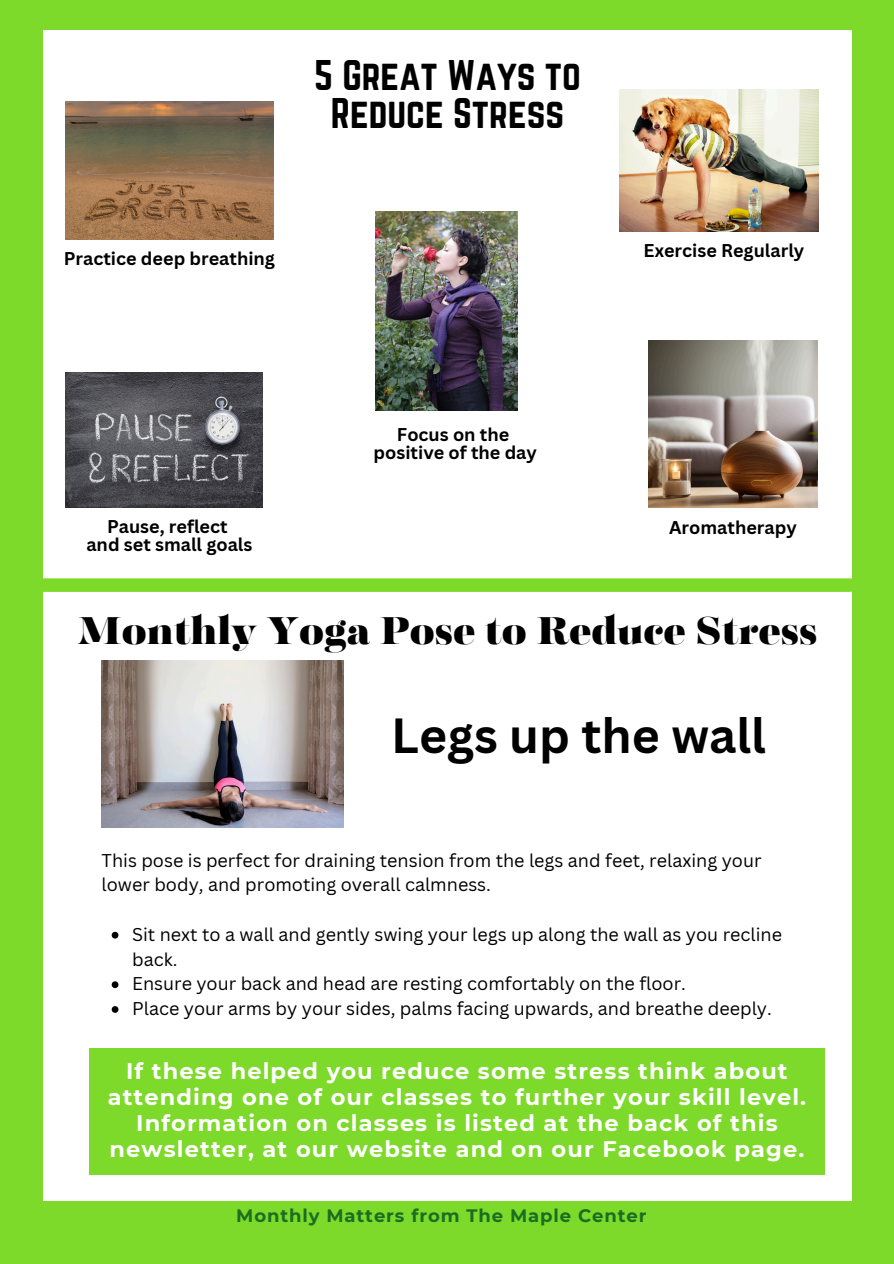
<style>
.page{position:relative;width:894px;height:1264px;background:#fff}
.page>*{position:absolute;margin:0;border:0;box-sizing:border-box;transform-origin:0 0}
.t1{font:700 48px "Canva Sans";color:#000}
.t2{font:800 39px "Fabrica";color:#000}
.t3{font:37.5px/38.2px "Norwester";color:#000;text-align:center}
.t4{font:700 22.5px/25.8px "Montserrat";letter-spacing:.05em;color:#fff;text-align:center}
.t5{font:18px/24.8px "Canva Sans";color:#000}
.t6{font:700 18px/18px "Canva Sans";color:#000;text-align:center}
.t7{font:700 18px "Montserrat";letter-spacing:.05em;color:#1a6e21}
</style>
<div class="page">
<div style="left:0;top:0;width:893px;height:1263px;background:#7dd92a"></div>
<div style="left:43px;top:30px;width:808px;height:1170px;background:#fff"></div>
<div style="left:89px;top:1047px;width:735px;height:127px;background:#7dd92a"></div>
<img style="left:101px;top:660px;width:242px;height:167px">
<img style="left:375px;top:211px;width:142px;height:199px">
<img style="left:619px;top:89px;width:198px;height:142px">
<img style="left:648px;top:341px;width:169px;height:166px">
<img style="left:65px;top:101px;width:208px;height:139px">
<img style="left:65px;top:372px;width:197px;height:135px">
<div style="left:36px;top:578px;width:820px;height:14px;background:#7dd92a;border-radius:7px"></div>
<svg style="left:112px;top:931px;width:6px;height:7px"></svg>
<svg style="left:112px;top:981px;width:6px;height:7px"></svg>
<svg style="left:112px;top:1006px;width:6px;height:6px"></svg>
<h1 class="t3" style="left:314px;top:56px;width:268px">5 Great Ways to<br>Reduce Stress</h1>
<p class="t6" style="left:64px;top:249px;width:212px">Practice deep breathing</p>
<p class="t6" style="left:86px;top:517px;width:167px">Pause, reflect<br>and set small goals</p>
<p class="t6" style="left:373px;top:425px;width:165px">Focus on the positive of the day</p>
<h4 class="t6" style="left:643px;top:241px;width:162px">Exercise Regularly</h4>
<p class="t6" style="left:669px;top:518px;width:129px">Aromatherapy</p>
<h5 class="t2" style="left:78px;top:606px;width:741px">Monthly Yoga Pose to Reduce Stress</h5>
<p class="t1" style="left:391px;top:702px;width:376px">Legs up the wall</p>
<h5 class="t5" style="left:101px;top:847px;width:661px">This pose is perfect for draining tension from the legs and feet, relaxing your lower body, and promoting overall calmness.</h5>
<p class="t5" style="left:132px;top:921px;width:651px">Sit next to a wall and gently swing your legs up along the wall as you recline back.</p>
<h5 class="t5" style="left:132px;top:971px;width:555px">Ensure your back and head are resting comfortably on the floor.</h5>
<h2 class="t5" style="left:132px;top:995px;width:641px">Place your arms by your sides, palms facing upwards, and breathe deeply.</h2>
<p class="t4" style="left:108px;top:1058px;width:699px">If these helped you reduce some stress think about attending one of our classes to further your skill level.<br>Information on classes is listed at the back of this newsletter, at our website and on our Facebook page.</p>
<p class="t7" style="left:236px;top:1204px;width:412px">Monthly Matters from The Maple Center</p>
</div>
